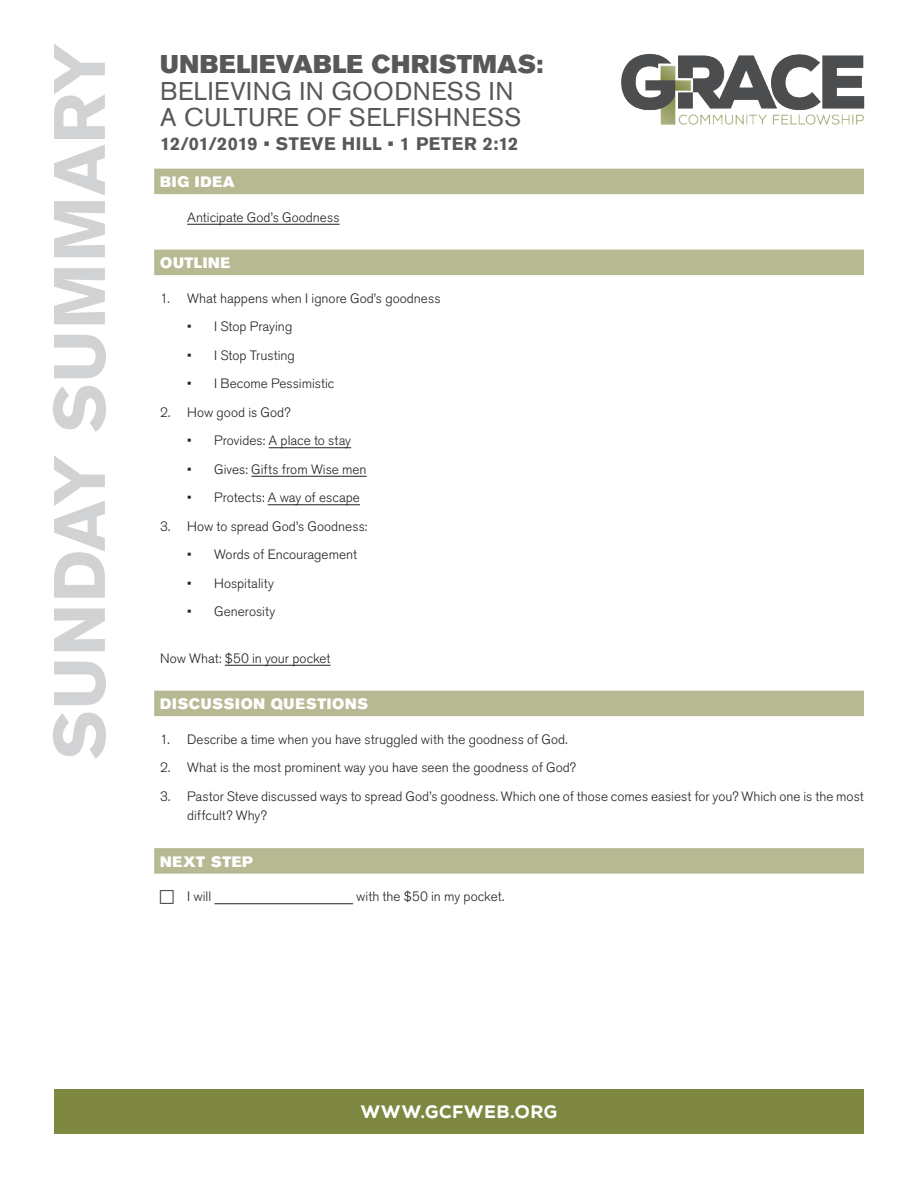
<style>
.page{position:relative;width:918px;height:1188px;background:#fff}
.page>*{position:absolute;margin:0;border:0;box-sizing:border-box;transform-origin:0 0}
.t1{font:700 72px "Akzidenz Grotesk BQ";letter-spacing:.01em;color:#d1d2d4}
.t2{font:25.5px/25.5px "Akzidenz Grotesk BQ";letter-spacing:.015em;color:#57585a}
.t3{font:25.5px "Akzidenz Grotesk BQ Super";letter-spacing:.015em;color:#57585a}
.t4{font:700 18px "Akzidenz Grotesk BQ";letter-spacing:.025em;color:#57585a}
.t5{font:800 18px "Nexa";letter-spacing:.035em;color:#fff}
.t6{font:15px "Akzidenz Grotesk BQ Super";letter-spacing:.045em;color:#fff}
.t7{font:300 13.5px/19.5px "Akzidenz Grotesk BQ";color:#231f20}
</style>
<div class="page">
<div style="left:54px;top:1089px;width:810px;height:45px;background:#7e8841"></div>
<img style="left:621px;top:54px;width:244px;height:71px">
<div style="left:154px;top:169px;width:710px;height:25px;background:#b7b992"></div>
<hr style="left:187px;top:224px;width:153px;height:1px;background:#231f20">
<div style="left:154px;top:250px;width:710px;height:25px;background:#b7b992"></div>
<hr style="left:269px;top:447px;width:82px;height:1px;background:#231f20">
<hr style="left:251px;top:476px;width:116px;height:1px;background:#231f20">
<hr style="left:268px;top:504px;width:92px;height:1px;background:#231f20">
<hr style="left:225px;top:665px;width:106px;height:1px;background:#231f20">
<div style="left:154px;top:691px;width:710px;height:25px;background:#b7b992"></div>
<div style="left:154px;top:848px;width:710px;height:26px;background:#b7b992"></div>
<hr style="left:214px;top:903px;width:139px;height:1px;background:#231f20">
<h1 class="t1" style="left:38px;top:760px;width:717px;rotate:-90deg">SUNDAY SUMMARY</h1>
<h2 class="t3" style="left:160px;top:50px;width:385px">UNBELIEVABLE CHRISTMAS:</h2>
<h2 class="t2" style="left:160px;top:79px;width:363px">BELIEVING IN GOODNESS IN<br>A CULTURE OF SELFISHNESS</h2>
<h3 class="t4" style="left:160px;top:133px;width:360px">12/01/2019 • STEVE HILL • 1 PETER 2:12</h3>
<p class="t6" style="left:160px;top:173px;width:76px">BIG IDEA</p>
<p class="t7" style="left:187px;top:208px;width:154px">Anticipate God’s Goodness</p>
<p class="t6" style="left:160px;top:254px;width:72px">OUTLINE</p>
<p class="t7" style="left:160px;top:289px;width:282px">1. What happens when I ignore God’s goodness</p>
<p class="t7" style="left:187px;top:317px;width:107px">• I Stop Praying</p>
<p class="t7" style="left:187px;top:346px;width:109px">• I Stop Trusting</p>
<p class="t7" style="left:187px;top:374px;width:149px">• I Become Pessimistic</p>
<p class="t7" style="left:160px;top:403px;width:132px">2. How good is God?</p>
<p class="t7" style="left:187px;top:431px;width:166px">• Provides: A place to stay</p>
<p class="t7" style="left:187px;top:460px;width:181px">• Gives: Gifts from Wise men</p>
<p class="t7" style="left:187px;top:488px;width:174px">• Protects: A way of escape</p>
<p class="t7" style="left:160px;top:517px;width:209px">3. How to spread God’s Goodness:</p>
<p class="t7" style="left:187px;top:545px;width:171px">• Words of Encouragement</p>
<p class="t7" style="left:187px;top:574px;width:88px">• Hospitality</p>
<p class="t7" style="left:187px;top:602px;width:90px">• Generosity</p>
<p class="t7" style="left:160px;top:649px;width:172px">Now What: $50 in your pocket</p>
<p class="t6" style="left:160px;top:695px;width:210px">DISCUSSION QUESTIONS</p>
<p class="t7" style="left:160px;top:730px;width:409px">1. Describe a time when you have struggled with the goodness of God.</p>
<p class="t7" style="left:160px;top:758px;width:417px">2. What is the most prominent way you have seen the goodness of God?</p>
<p class="t7" style="left:187px;top:787px;width:678px;text-indent:-27px">3. Pastor Steve discussed ways to spread God’s goodness. Which one of those comes easiest for you? Which one is the most diffcult? Why?</p>
<p class="t6" style="left:160px;top:853px;width:94px">NEXT STEP</p>
<p class="t7" style="left:187px;top:887px;width:25px">I will</p>
<p class="t7" style="left:356px;top:887px;width:150px">with the $50 in my pocket.</p>
<h3 class="t5" style="left:361px;top:1101px;width:198px">WWW.GCFWEB.ORG</h3>
</div>
